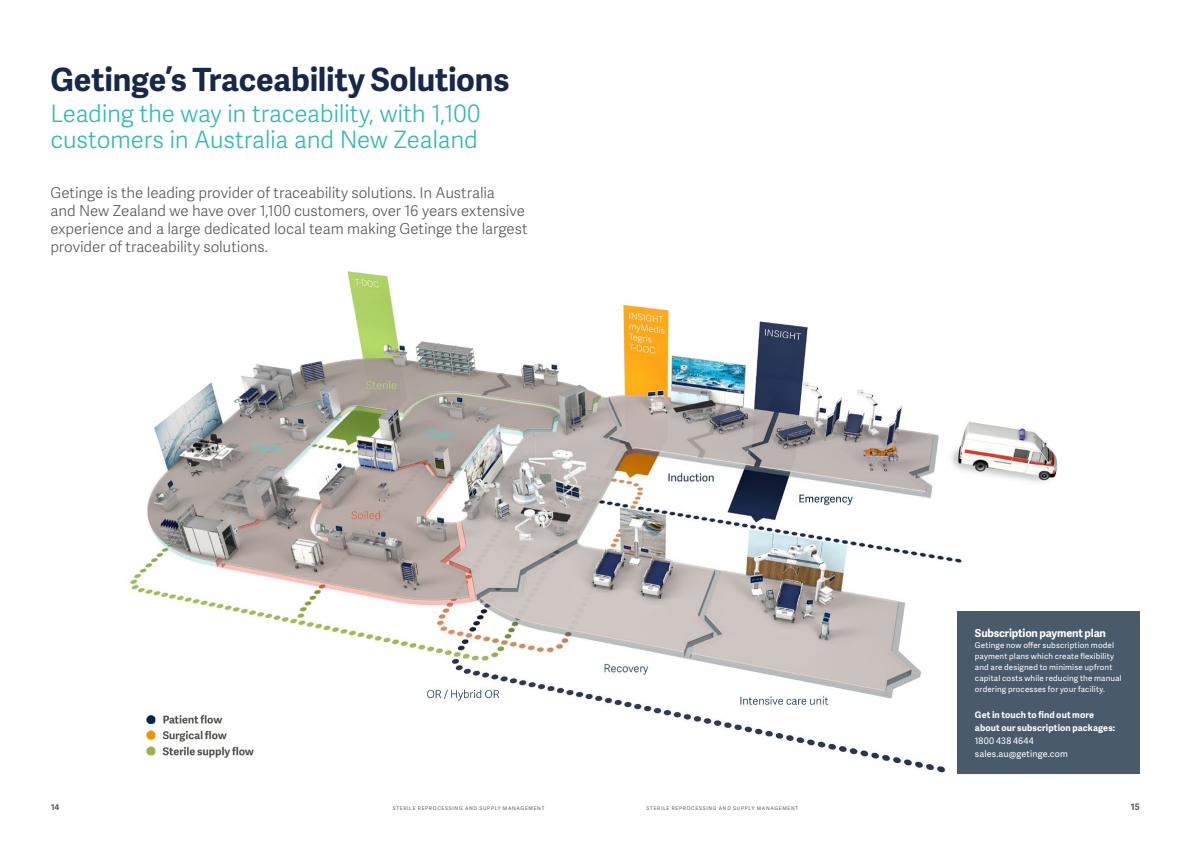
<style>
.page{position:relative;width:1191px;height:842px;background:#fff}
.page>*{position:absolute;margin:0;border:0;box-sizing:border-box;transform-origin:0 0}
.t1{font:700 32px "Adelle Sans";letter-spacing:-.005em;color:#18284a}
.t2{font:300 24px/26px "Adelle Sans";letter-spacing:-.01em;color:#31b7bc}
.t3{font:300 15px/18px "Adelle Sans";letter-spacing:-.005em;color:#595857}
.t4{font:700 11px "Adelle Sans";letter-spacing:-.015em;color:#fff}
.t5{font:700 9px/13px "Adelle Sans";letter-spacing:.01em;color:#fff}
.t6{font:9px/13px "Adelle Sans";letter-spacing:.015em;color:#fff}
.t7{font:700 9px "Adelle Sans";color:#595857}
.t8{font:8px/11px "Adelle Sans";letter-spacing:.015em;color:#fff}
.t9{font:700 8px "Adelle Sans";color:#595857}
.t10{font:5px "Adelle Sans";letter-spacing:.135em;color:#595857}
</style>
<div class="page">
<img style="left:127px;top:270px;width:1013px;height:504px">
<div style="left:958px;top:612px;width:182px;height:162px;background:#495a6b"></div>
<h1 class="t1" style="left:50px;top:56px;width:460px">Getinge’s Traceability Solutions</h1>
<h2 class="t2" style="left:50px;top:100px;width:431px">Leading the way in traceability, with 1,100 customers in Australia and New Zealand</h2>
<p class="t3" style="left:50px;top:183px;width:478px">Getinge is the leading provider of traceability solutions. In Australia<br>and New Zealand we have over 1,100 customers, over 16 years extensive experience and a large dedicated local team making Getinge the largest provider of traceability solutions.</p>
<p class="t4" style="left:975px;top:625px;width:133px">Subscription payment plan</p>
<p class="t8" style="left:975px;top:639px;width:148px">Getinge now offer subscription model payment plans which create flexibility and are designed to minimise upfront capital costs while reducing the manual ordering processes for your facility.</p>
<p class="t5" style="left:975px;top:708px;width:142px">Get in touch to find out more about our subscription packages:</p>
<p class="t6" style="left:975px;top:734px;width:95px">1800 438 4644 sales.au@getinge.com</p>
<p class="t9" style="left:51px;top:801px;width:10px">14</p>
<p class="t10" style="left:393px;top:805px;width:153px">STERILE REPROCESSING AND SUPPLY MANAGEMENT</p>
<p class="t10" style="left:646px;top:805px;width:153px">STERILE REPROCESSING AND SUPPLY MANAGEMENT</p>
<p class="t7" style="left:1131px;top:800px;width:11px">15</p>
</div>
